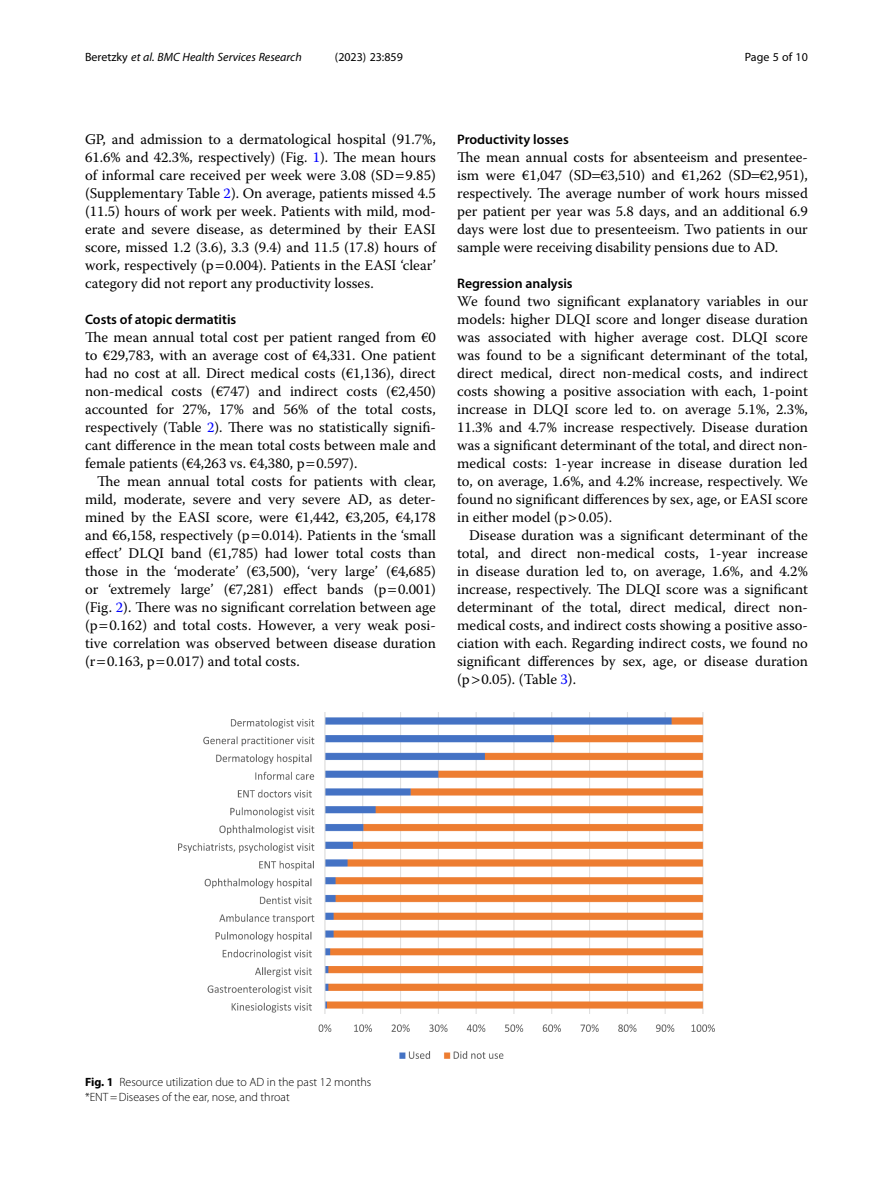
<style>
.page{position:relative;width:893px;height:1191px;background:#fff}
.page>*{position:absolute;margin:0;border:0;box-sizing:border-box;transform-origin:0 0}
.Body_Text{font:14.7px/18px "Warnock Pro";color:#000;text-align:justify}
.Body_Text_Indent{font:14.7px/18px "Warnock Pro";color:#000;text-align:justify}
.Head_2{font:600 13.8px "Myriad Pro";color:#000}
.Figure_Caption{font:300 12px "Myriad Pro";color:#000}
.t1{font:italic 12px "Myriad Pro";color:#000}
.t2{font:12px "Myriad Pro";color:#000}
.s1{font-style:normal}
.s2{color:#00f}
.s3{font-weight:700}
</style>
<div class="page">
<img style="left:178px;top:712px;width:536px;height:347px">
<p class="t1" style="left:85px;top:50px;width:218px"><span class="s1">Beretzky</span> et al. BMC Health Services Research</p>
<p class="t2" style="left:335px;top:50px;width:70px">(2023) 23:859</p>
<p class="t2" style="left:745px;top:50px;width:65px">Page 5 of 10</p>
<p class="Body_Text" style="left:85px;top:130px;width:352px">GP, and admission to a dermatological hospital (91.7%, 61.6% and 42.3%, respectively) (Fig. <span class="s2">1</span>). The mean hours of informal care received per week were 3.08 (SD 9.85) (Supplementary Table <span class="s2">2</span>). On average, patients missed 4.5 (11.5) hours of work per week. Patients with mild, mod&shy;erate and severe disease, as determined by their EASI score, missed 1.2 (3.6), 3.3 (9.4) and 11.5 (17.8) hours of work, respectively (p 0.004). Patients in the EASI ‘clear’ category did not report any productivity losses.</p>
<p class="Head_2" style="left:85px;top:311px;width:153px">Costs of atopic dermatitis</p>
<p class="Body_Text" style="left:85px;top:328px;width:352px">The mean annual total cost per patient ranged from €0 to €29,783, with an average cost of €4,331. One patient had no cost at all. Direct medical costs (€1,136), direct non-medical costs (€747) and indirect costs (€2,450) accounted for 27%, 17% and 56% of the total costs, respectively (Table <span class="s2">2</span>). There was no statistically signifi&shy;cant difference in the mean total costs between male and female patients (€4,263 vs. €4,380, p 0.597).</p>
<p class="Body_Text_Indent" style="left:85px;top:472px;width:352px;text-indent:12px">The mean annual total costs for patients with clear, mild, moderate, severe and very severe AD, as deter&shy;mined by the EASI score, were €1,442, €3,205, €4,178 and €6,158, respectively (p 0.014). Patients in the ‘small effect’ DLQI band (€1,785) had lower total costs than those in the ‘moderate’ (€3,500), ‘very large’ (€4,685) or ‘extremely large’ (€7,281) effect bands (p 0.001) (Fig. <span class="s2">2</span>). There was no significant correlation between age (p 0.162) and total costs. However, a very weak posi&shy;tive correlation was observed between disease duration (r 0.163, p 0.017) and total costs.</p>
<p class="Head_2" style="left:457px;top:131px;width:113px">Productivity losses</p>
<p class="Body_Text" style="left:457px;top:148px;width:352px">The mean annual costs for absenteeism and presentee&shy;ism were €1,047 (SD €3,510) and €1,262 (SD €2,951), respectively. The average number of work hours missed per patient per year was 5.8 days, and an additional 6.9 days were lost due to presenteeism. Two patients in our sample were receiving disability pensions due to AD.</p>
<p class="Head_2" style="left:457px;top:275px;width:117px">Regression analysis</p>
<p class="Body_Text" style="left:457px;top:292px;width:352px">We found two significant explanatory variables in our models: higher DLQI score and longer disease duration was associated with higher average cost. DLQI score was found to be a significant determinant of the total, direct medical, direct non-medical costs, and indirect costs showing a positive association with each, 1-point increase in DLQI score led to. on average 5.1%, 2.3%, 11.3% and 4.7% increase respectively. Disease duration was a significant determinant of the total, and direct non&shy;medical costs: 1-year increase in disease duration led to, on average, 1.6%, and 4.2% increase, respectively. We found no significant differences by sex, age, or EASI score in either model (p 0.05).</p>
<p class="Body_Text_Indent" style="left:457px;top:526px;width:352px;text-indent:12px">Disease duration was a significant determinant of the total, and direct non-medical costs, 1-year increase in disease duration led to, on average, 1.6%, and 4.2% increase, respectively. The DLQI score was a significant determinant of the total, direct medical, direct non&shy;medical costs, and indirect costs showing a positive asso&shy;ciation with each. Regarding indirect costs, we found no significant differences by sex, age, or disease duration (p 0.05). (Table <span class="s2">3</span>).</p>
<p class="Figure_Caption" style="left:85px;top:1075px;width:288px"><span class="s3">Fig. 1</span> Resource utilization due to AD in the past 12 months</p>
<p class="Figure_Caption" style="left:85px;top:1090px;width:206px">*ENT=Diseases of the ear, nose, and throat</p>
</div>
